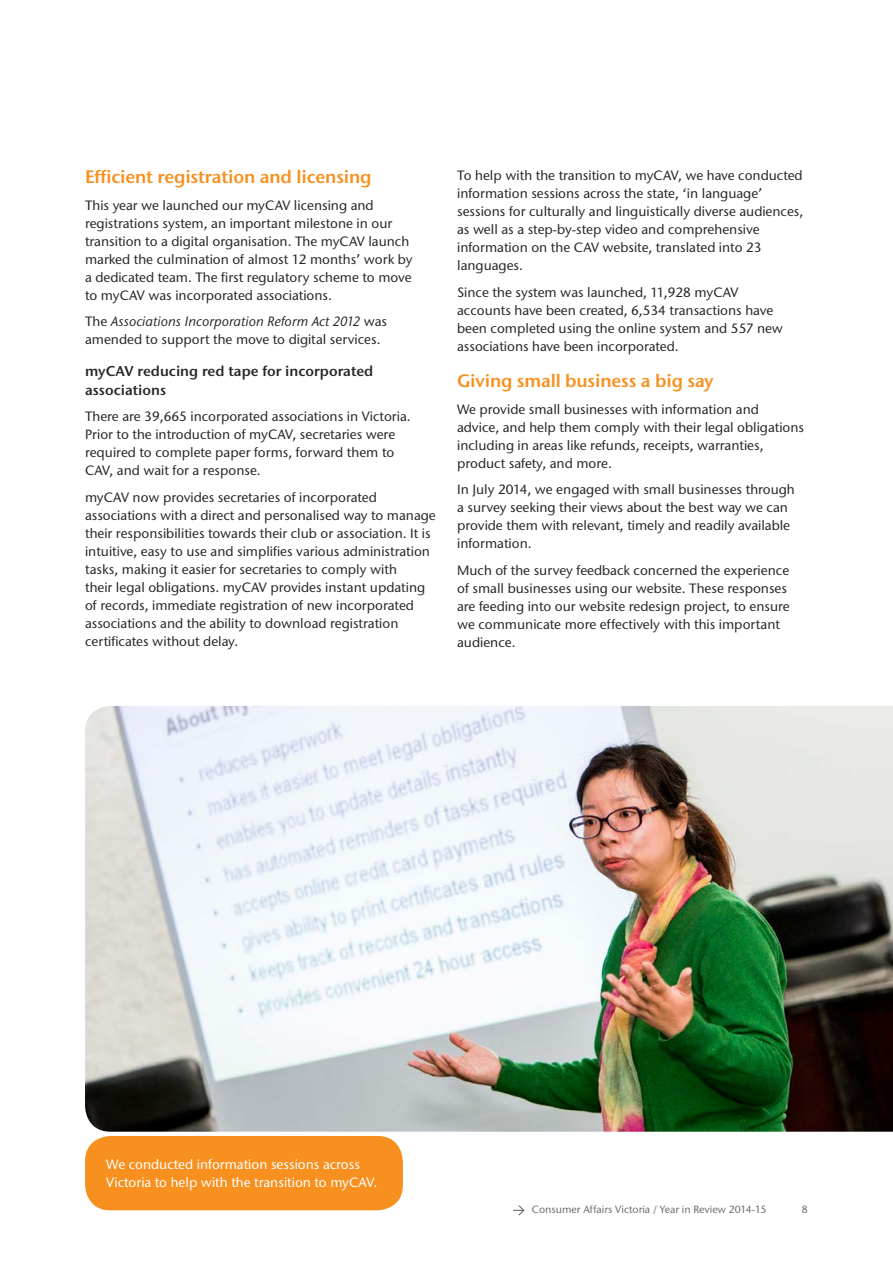
<style>
.page{position:relative;width:893px;height:1263px;background:#fff}
.page>*{position:absolute;margin:0;border:0;box-sizing:border-box;transform-origin:0 0}
.t1{font:600 18px "Stone Sans ITC Std";letter-spacing:-.01em;color:#f7901e}
.t2{font:600 14.25px/18.8px "Stone Sans ITC Std";color:#292829}
.Body{font:500 13.5px/18px "Stone Sans ITC Std";color:#292829}
.t3{font:500 13.5px/18px "Stone Sans ITC Std";color:#fff}
.t4{font:500 10.5px "Stone Sans ITC Std";color:#6d6e71}
.s1{font-style:italic}
</style>
<div class="page">
<div style="left:85px;top:1136px;width:318px;height:74px;background:#f7901e;border-radius:26px"></div>
<img style="left:85px;top:706px;width:808px;height:426px">
<svg style="left:513px;top:1205px;width:11px;height:10px"></svg>
<h4 class="t1" style="left:85px;top:166px;width:288px">Efficient registration and licensing</h4>
<p class="Body" style="left:85px;top:196px;width:329px">This year we launched our myCAV licensing and registrations system, an important milestone in our transition to a digital organisation. The myCAV launch marked the culmination of almost 12 months’ work by a dedicated team. The first regulatory scheme to move to myCAV was incorporated associations.</p>
<p class="Body" style="left:85px;top:312px;width:304px">The <span class="s1">Associations Incorporation Reform Act 2012</span> was amended to support the move to digital services.</p>
<h5 class="t2" style="left:85px;top:361px;width:290px">myCAV reducing red tape for incorporated associations</h5>
<p class="Body" style="left:85px;top:407px;width:327px">There are 39,665 incorporated associations in Victoria.<br>Prior to the introduction of myCAV, secretaries were required to complete paper forms, forward them to CAV, and wait for a response.</p>
<p class="Body" style="left:85px;top:488px;width:352px">myCAV now provides secretaries of incorporated associations with a direct and personalised way to manage their responsibilities towards their club or association. It is intuitive, easy to use and simplifies various administration tasks, making it easier for secretaries to comply with<br>their legal obligations. myCAV provides instant updating of records, immediate registration of new incorporated associations and the ability to download registration certificates without delay.</p>
<p class="Body" style="left:457px;top:166px;width:348px">To help with the transition to myCAV, we have conducted information sessions across the state, ‘in language’ sessions for culturally and linguistically diverse audiences, as well as a step-by-step video and comprehensive information on the CAV website, translated into 23 languages.</p>
<p class="Body" style="left:457px;top:283px;width:327px">Since the system was launched, 11,928 myCAV accounts have been created, 6,534 transactions have been completed using the online system and 557 new associations have been incorporated.</p>
<h4 class="t1" style="left:457px;top:370px;width:258px">Giving small business a big say</h4>
<p class="Body" style="left:457px;top:400px;width:349px">We provide small businesses with information and advice, and help them comply with their legal obligations including in areas like refunds, receipts, warranties, product safety, and more.</p>
<p class="Body" style="left:457px;top:481px;width:339px">In July 2014, we engaged with small businesses through a survey seeking their views about the best way we can provide them with relevant, timely and readily available information.</p>
<p class="Body" style="left:457px;top:561px;width:334px">Much of the survey feedback concerned the experience of small businesses using our website. These responses are feeding into our website redesign project, to ensure we communicate more effectively with this important audience.</p>
<p class="t3" style="left:106px;top:1155px;width:273px">We conducted information sessions across<br>Victoria to help with the transition to myCAV.</p>
<p class="t4" style="left:532px;top:1203px;width:236px">Consumer Affairs Victoria / Year in Review 2014-15</p>
<p class="t4" style="left:802px;top:1203px;width:8px">8</p>
</div>
